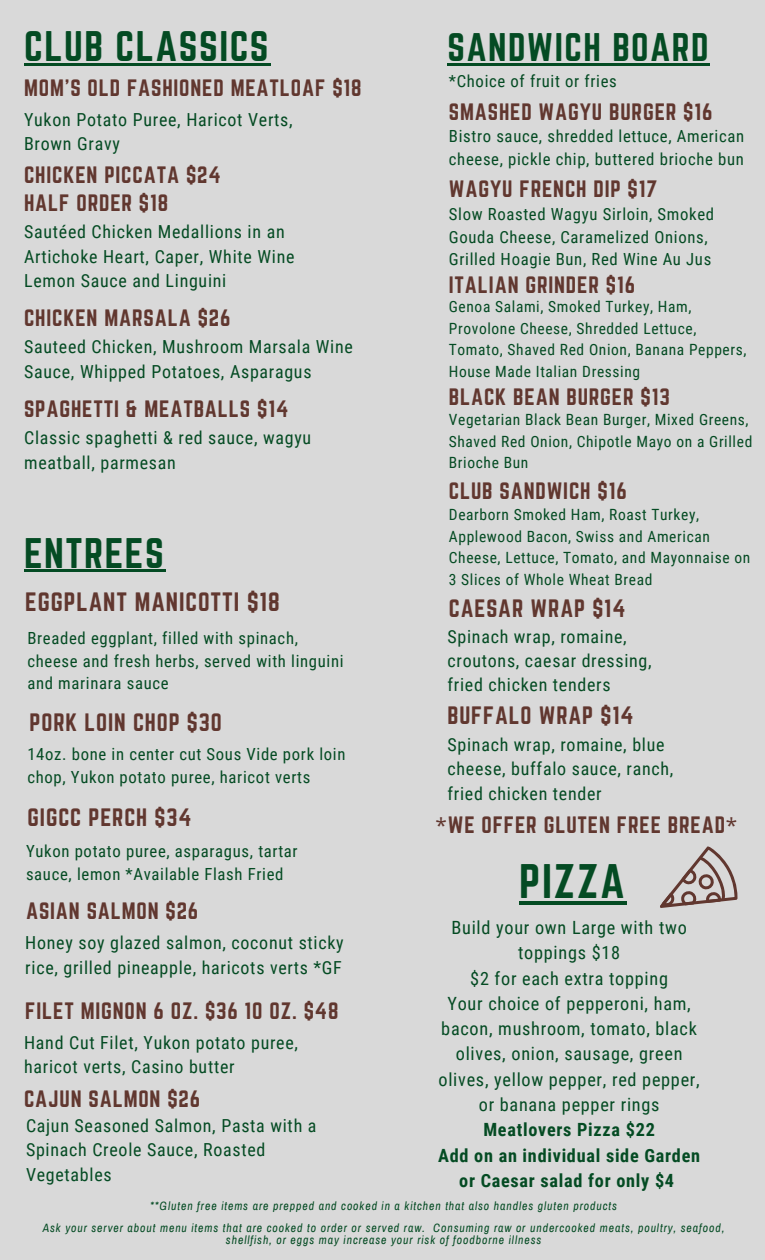
<style>
.page{position:relative;width:765px;height:1260px;background:#d9d9d9}
.page>*{position:absolute;margin:0;border:0;box-sizing:border-box;transform-origin:0 0}
.t1{font:42.38px "Norwester";letter-spacing:.04em;color:#044b23}
.t2{font:37.38px "Norwester";letter-spacing:.04em;color:#044b23}
.t3{font:34.88px "Norwester";letter-spacing:.04em;color:#044b23}
.t4{font:23.25px "Norwester";letter-spacing:.04em;color:#61372f}
.t5{font:22px "Norwester";letter-spacing:.04em;color:#61372f}
.t6{font:20.75px/28.1px "Norwester";letter-spacing:.04em;color:#61372f}
.t7{font:18.25px/25.2px "Roboto Condensed";letter-spacing:.04em;color:#044b23;text-align:center}
.t8{font:18px/24.4px "Roboto Condensed";letter-spacing:.04em;color:#044b23}
.t9{font:16.75px/22.5px "Roboto Condensed";letter-spacing:.04em;color:#044b23}
.t10{font:15.5px/21.5px "Roboto Condensed";letter-spacing:.04em;color:#044b23}
.t11{font:italic 11.75px/11.2px "Archivo Narrow";letter-spacing:.08em;color:#044b23;text-align:center}
.s1{font-family:"Noto Sans"}
.s2{font-weight:700}
</style>
<div class="page">
<hr style="left:24px;top:569px;width:141px;height:3px;background:#044b23">
<hr style="left:24px;top:63px;width:246px;height:3px;background:#044b23">
<hr style="left:519px;top:901px;width:108px;height:4px;background:#044b23">
<svg style="left:660px;top:846px;width:78px;height:62px"></svg>
<hr style="left:448px;top:63px;width:262px;height:3px;background:#044b23">
<h4 class="t2" style="left:24px;top:24px;width:246px">CLUB CLASSICS</h4>
<h5 class="t6" style="left:24px;top:74px;width:339px">MOM’S OLD FASHIONED MEATLOAF $18</h5>
<h4 class="t8" style="left:24px;top:107px;width:270px">Yukon Potato Puree, Haricot Verts,<br>Brown Gravy</h4>
<h4 class="t6" style="left:24px;top:160px;width:198px">CHICKEN PICCATA $24<br>HALF ORDER $18</h4>
<h5 class="t8" style="left:24px;top:220px;width:272px">Sautéed Chicken Medallions in an<br>Artichoke Heart, Caper, White Wine<br>Lemon Sauce and Linguini</h5>
<h6 class="t6" style="left:24px;top:304px;width:208px">CHICKEN MARSALA $26</h6>
<h4 class="t8" style="left:24px;top:335px;width:330px">Sauteed Chicken, Mushroom Marsala Wine<br>Sauce, Whipped Potatoes, Asparagus</h4>
<h5 class="t6" style="left:24px;top:395px;width:266px">SPAGHETTI &amp; MEATBALLS $14</h5>
<h4 class="t8" style="left:24px;top:426px;width:289px">Classic spaghetti &amp; red sauce, wagyu meatball, parmesan</h4>
<h4 class="t2" style="left:24px;top:530px;width:141px">ENTREES</h4>
<h6 class="t4" style="left:25px;top:588px;width:256px">EGGPLANT MANICOTTI $18</h6>
<h3 class="t9" style="left:27px;top:627px;width:318px">Breaded eggplant, filled with spinach, cheese and fresh herbs, served with linguini and marinara sauce</h3>
<h2 class="t5" style="left:30px;top:708px;width:194px">PORK LOIN CHOP $30</h2>
<h3 class="t9" style="left:27px;top:743px;width:320px">14oz. bone in center cut Sous Vide pork loin chop, Yukon potato puree, haricot verts</h3>
<h5 class="t5" style="left:28px;top:804px;width:165px">GIGCC PERCH $34</h5>
<h4 class="t9" style="left:26px;top:840px;width:273px">Yukon potato puree, asparagus, tartar sauce, lemon *Available Flash Fried</h4>
<h5 class="t6" style="left:26px;top:897px;width:174px">ASIAN SALMON $26</h5>
<h4 class="t8" style="left:25px;top:931px;width:320px">Honey soy glazed salmon, coconut sticky rice, grilled pineapple, haricots verts *GF</h4>
<h5 class="t6" style="left:25px;top:996px;width:315px">FILET MIGNON 6 0Z. $36 10 OZ. $48</h5>
<h5 class="t8" style="left:24px;top:1030px;width:275px">Hand Cut Filet, Yukon potato puree, haricot verts, Casino butter</h5>
<h5 class="t6" style="left:24px;top:1084px;width:178px">CAJUN SALMON $26</h5>
<p class="t8" style="left:26px;top:1114px;width:292px">Cajun Seasoned Salmon, Pasta with a<br>Spinach Creole Sauce, Roasted<br>Vegetables</p>
<h5 class="t3" style="left:448px;top:26px;width:263px">SANDWICH BOARD</h5>
<h5 class="t9" style="left:449px;top:70px;width:169px">*Choice of fruit or fries</h5>
<h3 class="t6" style="left:449px;top:98px;width:265px">SMASHED WAGYU BURGER $16</h3>
<h3 class="t9" style="left:449px;top:125px;width:297px">Bistro sauce, shredded lettuce, American cheese, pickle chip, buttered brioche bun</h3>
<h5 class="t6" style="left:449px;top:174px;width:210px">WAGYU FRENCH DIP $17</h5>
<h5 class="t9" style="left:449px;top:203px;width:267px">Slow Roasted Wagyu Sirloin, Smoked<br>Gouda Cheese, Caramelized Onions,<br>Grilled Hoagie Bun, Red Wine Au Jus</h5>
<h3 class="t6" style="left:449px;top:270px;width:188px">ITALIAN GRINDER $16</h3>
<h4 class="t10" style="left:449px;top:296px;width:299px">Genoa Salami, Smoked Turkey, Ham, Provolone Cheese, Shredded Lettuce, Tomato, Shaved Red Onion, Banana Peppers, House Made Italian Dressing</h4>
<p class="t6" style="left:449px;top:383px;width:222px">BLACK BEAN BURGER $13</p>
<h5 class="t10" style="left:449px;top:409px;width:305px">Vegetarian Black Bean Burger, Mixed Greens,<br>Shaved Red Onion, Chipotle Mayo on a Grilled<br>Brioche Bun</h5>
<h5 class="t6" style="left:449px;top:476px;width:179px">CLUB SANDWICH $16</h5>
<h4 class="t10" style="left:449px;top:504px;width:303px">Dearborn Smoked Ham, Roast Turkey, Applewood Bacon, Swiss and American Cheese, Lettuce, Tomato, and Mayonnaise on 3 Slices of Whole Wheat Bread</h4>
<h1 class="t5" style="left:449px;top:595px;width:178px">CAESAR WRAP $14</h1>
<h4 class="t8" style="left:448px;top:624px;width:206px">Spinach wrap, romaine, croutons, caesar dressing, fried chicken tenders</h4>
<h5 class="t5" style="left:448px;top:702px;width:188px">BUFFALO WRAP $14</h5>
<h5 class="t8" style="left:448px;top:733px;width:227px">Spinach wrap, romaine, blue cheese, buffalo sauce, ranch, fried chicken tender</h5>
<h4 class="t6" style="left:435px;top:811px;width:303px"><span class="s1">*</span>WE OFFER GLUTEN FREE BREAD<span class="s1">*</span></h4>
<h6 class="t1" style="left:519px;top:856px;width:107px">PIZZA</h6>
<h4 class="t7" style="left:438px;top:915px;width:263px">Build your own Large with two toppings $18<br>$2 for each extra topping<br>Your choice of pepperoni, ham, bacon, mushroom, tomato, black olives, onion, sausage, green olives, yellow pepper, red pepper, or banana pepper rings<br><span class="s2">Meatlovers Pizza $22<br>Add on an individual side Garden or Caesar salad for only $4</span></h4>
<h2 class="t11" style="left:150px;top:1200px;width:468px">**Gluten free items are prepped and cooked in a kitchen that also handles gluten products</h2>
<h2 class="t11" style="left:43px;top:1223px;width:683px">Ask your server about menu items that are cooked to order or served raw. Consuming raw or undercooked meats, poultry, seafood, shellfish, or eggs may increase your risk of foodborne illness</h2>
</div>
